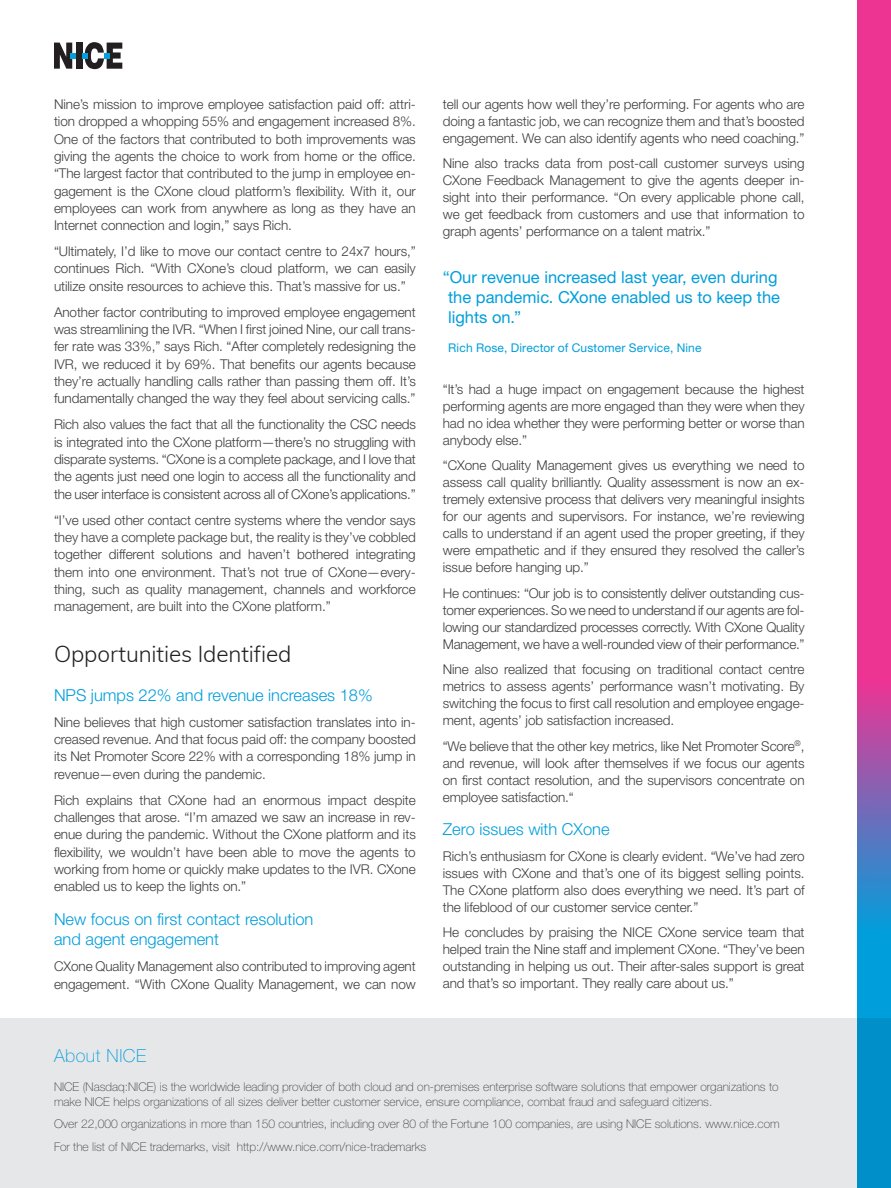
<style>
.page{position:relative;width:891px;height:1188px;background:#fff}
.page>*{position:absolute;margin:0;border:0;box-sizing:border-box;transform-origin:0 0}
.H2_TITLE_15_15{font:300 22.5px "Muli";letter-spacing:-.005em;color:#231f20}
.t1{font:100 18px "Helvetica Neue LT Std";letter-spacing:.03em;color:#069edb}
.Text_Caps_blue_11_13{font:300 16.5px/20.2px "Helvetica Neue LT Std";color:#009edb}
.t2{font:16.5px/20px "Helvetica Neue LT Std";color:#009edb}
.Body_Text_9_11__grey{font:300 13.5px/17.2px "Helvetica Neue LT Std";letter-spacing:-.005em;color:#3e3e3f;text-align:justify}
.t3{font:100 12px/15px "Helvetica Neue LT Std";color:#3e3e3f}
.Quote_by{font:12px "Helvetica Neue LT Std";letter-spacing:.015em;color:#009edb}
</style>
<div class="page">
<div style="left:0;top:1018px;width:891px;height:170px;background:#e6e7e9"></div>
<svg style="left:857px;top:0;width:34px;height:1188px;background:#a053a7"></svg>
<div style="left:76px;top:43px;width:6px;height:26px;background:#231f20"></div>
<svg style="left:82px;top:42px;width:40px;height:27px"></svg>
<svg style="left:54px;top:43px;width:22px;height:26px"></svg>
<p class="Body_Text_9_11__grey" style="left:54px;top:95px;width:363px">Nine’s mission to improve employee satisfaction paid off: attri&shy;tion dropped a whopping 55% and engagement increased 8%.<br>One of the factors that contributed to both improvements was giving the agents the choice to work from home or the office. “The largest factor that contributed to the jump in employee en&shy;gagement is the CXone cloud platform’s flexibility. With it, our employees can work from anywhere as long as they have an Internet connection and login,” says Rich.</p>
<p class="Body_Text_9_11__grey" style="left:54px;top:242px;width:363px">“Ultimately, I’d like to move our contact centre to 24x7 hours,” continues Rich. “With CXone’s cloud platform, we can easily utilize onsite resources to achieve this. That’s massive for us.”</p>
<p class="Body_Text_9_11__grey" style="left:54px;top:303px;width:363px">Another factor contributing to improved employee engagement was streamlining the IVR. “When I first joined Nine, our call trans&shy;fer rate was 33%,” says Rich. “After completely redesigning the IVR, we reduced it by 69%. That benefits our agents because they’re actually handling calls rather than passing them off. It’s fundamentally changed the way they feel about servicing calls.”</p>
<p class="Body_Text_9_11__grey" style="left:54px;top:416px;width:363px">Rich also values the fact that all the functionality the CSC needs is integrated into the CXone platform—there’s no struggling with disparate systems. “CXone is a complete package, and I love that the agents just need one login to access all the functionality and the user interface is consistent across all of CXone’s applications.”</p>
<p class="Body_Text_9_11__grey" style="left:54px;top:511px;width:363px">“I’ve used other contact centre systems where the vendor says they have a complete package but, the reality is they’ve cobbled together different solutions and haven’t bothered integrating them into one environment. That’s not true of CXone—every&shy;thing, such as quality management, channels and workforce management, are built into the CXone platform.”</p>
<p class="H2_TITLE_15_15" style="left:54px;top:637px;width:239px">Opportunities Identified</p>
<p class="Text_Caps_blue_11_13" style="left:54px;top:684px;width:320px">NPS jumps 22% and revenue increases 18%</p>
<p class="Body_Text_9_11__grey" style="left:54px;top:713px;width:363px">Nine believes that high customer satisfaction translates into in&shy;creased revenue. And that focus paid off: the company boosted its Net Promoter Score 22% with a corresponding 18% jump in revenue—even during the pandemic.</p>
<p class="Body_Text_9_11__grey" style="left:54px;top:791px;width:363px">Rich explains that CXone had an enormous impact despite challenges that arose. “I’m amazed we saw an increase in rev&shy;enue during the pandemic. Without the CXone platform and its flexibility, we wouldn’t have been able to move the agents to working from home or quickly make updates to the IVR. CXone enabled us to keep the lights on.”</p>
<p class="Text_Caps_blue_11_13" style="left:54px;top:909px;width:261px">New focus on first contact resolution and agent engagement</p>
<p class="Body_Text_9_11__grey" style="left:54px;top:958px;width:363px">CXone Quality Management also contributed to improving agent engagement. “With CXone Quality Management, we can now</p>
<p class="Body_Text_9_11__grey" style="left:443px;top:95px;width:363px">tell our agents how well they’re performing. For agents who are doing a fantastic job, we can recognize them and that’s boosted engagement. We can also identify agents who need coaching.”</p>
<p class="Body_Text_9_11__grey" style="left:443px;top:155px;width:363px">Nine also tracks data from post-call customer surveys using CXone Feedback Management to give the agents deeper in&shy;sight into their performance. “On every applicable phone call, we get feedback from customers and use that information to graph agents’ performance on a talent matrix.”</p>
<p class="t2" style="left:448px;top:267px;width:333px;text-indent:-5px">“Our revenue increased last year, even during the pandemic. CXone enabled us to keep the lights on.”</p>
<p class="Quote_by" style="left:448px;top:340px;width:255px">Rich Rose, Director of Customer Service, Nine</p>
<p class="Body_Text_9_11__grey" style="left:443px;top:380px;width:363px">“It’s had a huge impact on engagement because the highest performing agents are more engaged than they were when they had no idea whether they were performing better or worse than anybody else.”</p>
<p class="Body_Text_9_11__grey" style="left:443px;top:457px;width:363px">“CXone Quality Management gives us everything we need to assess call quality brilliantly. Quality assessment is now an ex&shy;tremely extensive process that delivers very meaningful insights for our agents and supervisors. For instance, we’re reviewing calls to understand if an agent used the proper greeting, if they were empathetic and if they ensured they resolved the caller’s issue before hanging up.”</p>
<p class="Body_Text_9_11__grey" style="left:443px;top:584px;width:363px">He continues: “Our job is to consistently deliver outstanding cus&shy;tomer experiences. So we need to understand if our agents are fol&shy;lowing our standardized processes correctly. With CXone Quality Management, we have a well-rounded view of their performance.”</p>
<p class="Body_Text_9_11__grey" style="left:443px;top:661px;width:363px">Nine also realized that focusing on traditional contact centre metrics to assess agents’ performance wasn’t motivating. By switching the focus to first call resolution and employee engage&shy;ment, agents’ job satisfaction increased.</p>
<p class="Body_Text_9_11__grey" style="left:443px;top:737px;width:363px">“We believe that the other key metrics, like Net Promoter Score<sup>®</sup>, and revenue, will look after themselves if we focus our agents on first contact resolution, and the supervisors concentrate on employee satisfaction.“</p>
<p class="Text_Caps_blue_11_13" style="left:443px;top:819px;width:168px">Zero issues with CXone</p>
<p class="Body_Text_9_11__grey" style="left:443px;top:847px;width:363px">Rich’s enthusiasm for CXone is clearly evident. “We’ve had zero issues with CXone and that’s one of its biggest selling points.<br>The CXone platform also does everything we need. It’s part of the lifeblood of our customer service center.”</p>
<p class="Body_Text_9_11__grey" style="left:443px;top:924px;width:363px">He concludes by praising the NICE CXone service team that helped train the Nine staff and implement CXone. “They’ve been outstanding in helping us out. Their after-sales support is great and that’s so important. They really care about us.”</p>
<h2 class="t1" style="left:54px;top:1046px;width:94px">About NICE</h2>
<p class="t3" style="left:54px;top:1079px;width:726px">NICE (Nasdaq:NICE) is the worldwide leading provider of both cloud and on-premises enterprise software solutions that empower organizations to make NICE helps organizations of all sizes deliver better customer service, ensure compliance, combat fraud and safeguard citizens.</p>
<p class="t3" style="left:54px;top:1112px;width:727px;line-height:23.2px">Over 22,000 organizations in more than 150 countries, including over 80 of the Fortune 100 companies, are using NICE solutions. www.nice.com<br>For the list of NICE trademarks, visit http://www.nice.com/nice-trademarks</p>
</div>
